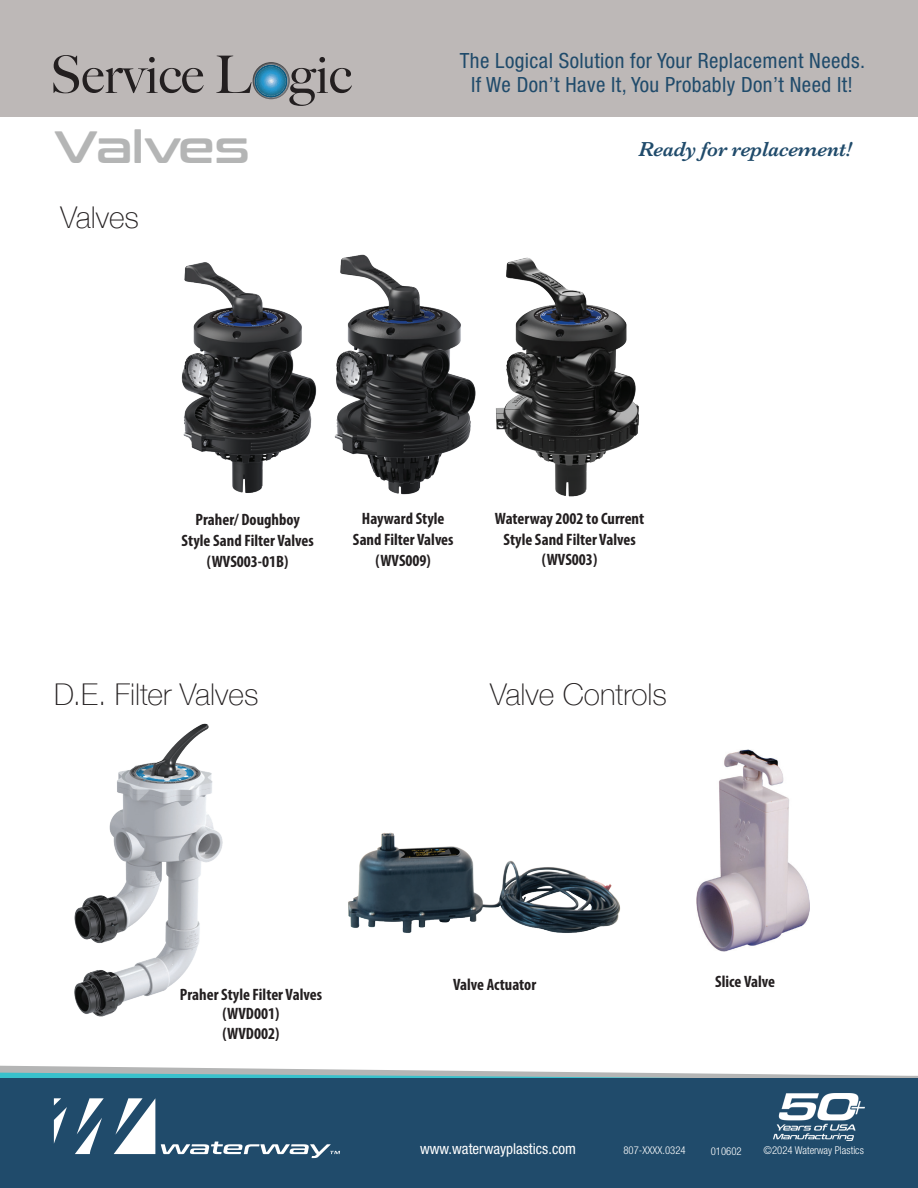
<style>
.page{position:relative;width:918px;height:1188px;background:#fff}
.page>*{position:absolute;margin:0;border:0;box-sizing:border-box;transform-origin:0 0}
.t1{font:500 51.9px "Big Caslon";color:#231f20}
.t2{font:45px "Conthrax Sb";color:#b4b5b5}
.t3{font:100 30px "Helvetica Neue";color:#231f20}
.t4{font:condensed 21px/24px "Helvetica Neue LT Pro";letter-spacing:.02em;color:#204b6b;text-align:center}
.t5{font:italic 600 21px "Baskerville";letter-spacing:-.015em;color:#204b6b}
.t6{font:700 condensed 16.5px/21px "Myriad Pro";color:#231f20;text-align:center}
.t7{font:condensed 15px "Helvetica Neue LT Pro";color:#fff}
.t8{font:300 condensed 10.8px "Helvetica Neue LT Pro";color:#fff}
</style>
<div class="page">
<svg style="left:0;top:1066px;width:645px;height:7px"></svg>
<svg style="left:0;top:1073px;width:905px;height:5px;background:#86bfc3"></svg>
<div style="left:0;top:1078px;width:918px;height:110px;background:#204b6b"></div>
<svg style="left:905px;top:1075px;width:13px;height:3px"></svg>
<svg style="left:75px;top:1098px;width:29px;height:56px"></svg>
<svg style="left:114px;top:1098px;width:41px;height:56px"></svg>
<svg style="left:54px;top:1098px;width:13px;height:45px"></svg>
<svg style="left:161px;top:1142px;width:179px;height:16px"></svg>
<img style="left:773px;top:1093px;width:91px;height:48px">
<div style="left:0;top:0;width:918px;height:116px;background:#bdb8b7"></div>
<svg style="left:253px;top:62px;width:37px;height:37px"></svg>
<img style="left:495px;top:257px;width:144px;height:240px">
<img style="left:181px;top:262px;width:136px;height:231px">
<img style="left:334px;top:254px;width:142px;height:241px">
<img style="left:348px;top:832px;width:273px;height:101px">
<img style="left:696px;top:750px;width:113px;height:202px">
<img style="left:74px;top:723px;width:149px;height:294px">
<h1 class="t1" style="left:50px;top:32px;width:303px">Service L gic</h1>
<h2 class="t2" style="left:54px;top:113px;width:197px">Valves</h2>
<h3 class="t3" style="left:60px;top:195px;width:80px">Valves</h3>
<p class="t4" style="left:460px;top:48px;width:407px">The Logical Solution for Your Replacement Needs.<br>If We Don’t Have It, You Probably Don’t Need It!</p>
<p class="t5" style="left:639px;top:135px;width:214px">Ready for replacement!</p>
<p class="t6" style="left:182px;top:508px;width:134px">Praher/ Doughboy<br>Style Sand Filter Valves (WVS003-01B)</p>
<p class="t6" style="left:353px;top:508px;width:102px">Hayward Style<br>Sand Filter Valves (WVS009)</p>
<p class="t6" style="left:495px;top:508px;width:151px">Waterway 2002 to Current<br>Style Sand Filter Valves</p>
<p class="t6" style="left:542px;top:549px;width:57px">(WVS003)</p>
<h3 class="t3" style="left:54px;top:672px;width:206px">D.E. Filter Valves</h3>
<h3 class="t3" style="left:490px;top:672px;width:178px">Valve Controls</h3>
<p class="t6" style="left:180px;top:984px;width:144px;line-height:19.5px">Praher Style Filter Valves (WVD001)<br>(WVD002)</p>
<p class="t6" style="left:453px;top:973px;width:85px">Valve Actuator</p>
<p class="t6" style="left:715px;top:970px;width:61px">Slice Valve</p>
<p class="t7" style="left:420px;top:1140px;width:157px">www.waterwayplastics.com</p>
<p class="t8" style="left:623px;top:1144px;width:64px">807-XXXX.0324</p>
<p class="t8" style="left:711px;top:1144px;width:32px">010602</p>
<p class="t8" style="left:763px;top:1144px;width:102px">©2024 Waterway Plastics</p>
</div>
